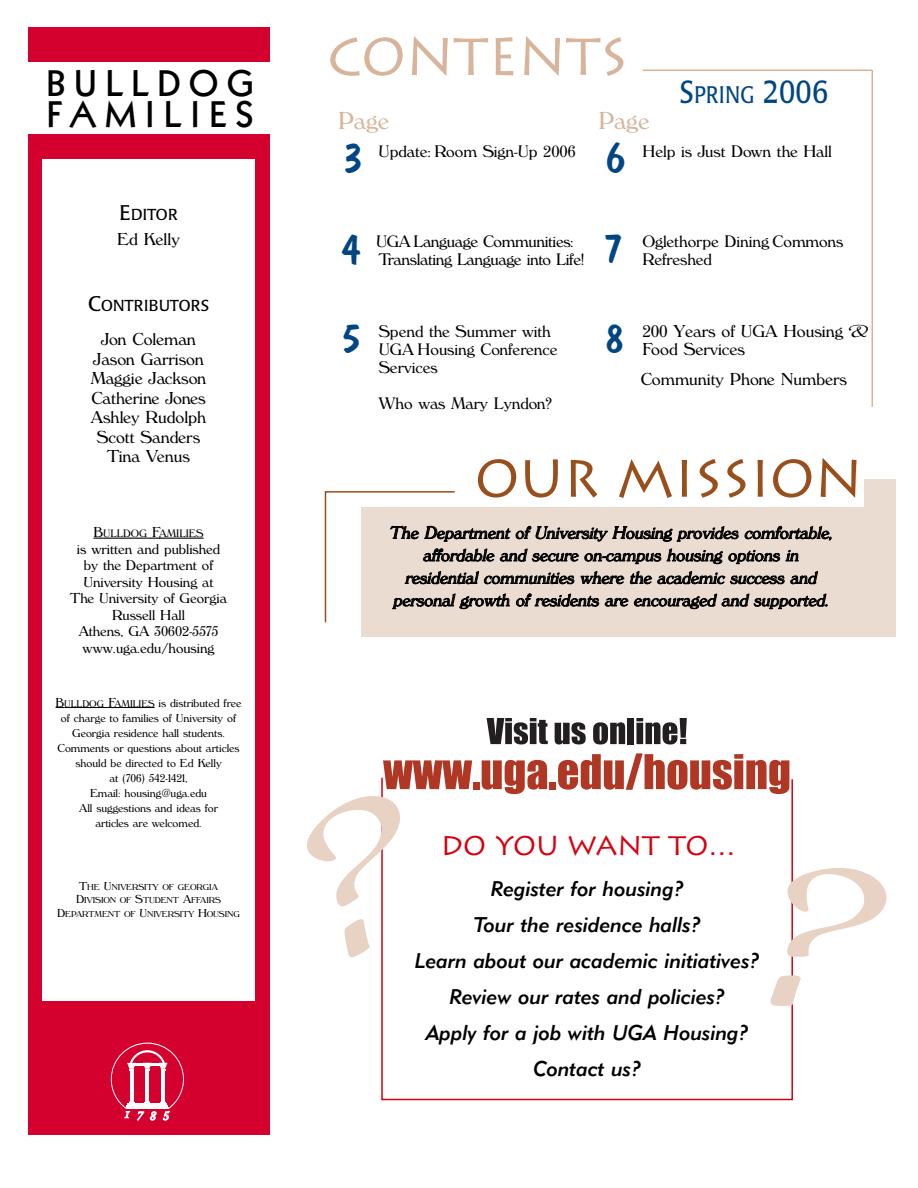
<style>
.page{position:relative;width:918px;height:1188px;background:#fff}
.page>*{position:absolute;margin:0;border:0;box-sizing:border-box;transform-origin:0 0}
.t1{font:52.5px "Lithos";color:#994f1b}
.t2{font:52.5px "Lithos";color:#d8b49a}
.t3{font:45px "Dom Casual";color:#004683}
.t4{font:43.5px "Dom Casual";color:#004683}
.t5{font:36px/31.5px "Geometric 231 BT Bold C";letter-spacing:.225em;color:#000}
.t6{font:31.65px "Poppl Laudatio";color:#004683;scale:.85 1}
.t7{font:27px "Lithos";color:#d70010}
.t8{font:25.5px "Fracas";color:#d8b49a}
.t9{font:21px/36px "Geometric 415 BT Medium Italic A";color:#000;text-align:center}
.t10{font:italic 18px/22.5px "Fracas";color:#000;text-align:center}
.t11{font:18px/19.5px "Fracas";color:#000}
.t12{font:17.4px/18px "Fracas";color:#000}
.t13{font:17.4px/18px "Fracas";letter-spacing:-.02em;color:#000}
.t14{font:15.75px "Poppl Laudatio";letter-spacing:.02em;color:#000}
.t15{font:15px/16.5px "Fracas";color:#000;text-align:center}
.t16{font:12px/15px "Fracas";color:#000;text-align:center}
.t17{font:italic 700 11.85px "Galliard";color:#fff}
.t18{font:11.25px "Fracas";color:#000}
.t19{font:9px/13.5px "Fracas";color:#000;text-align:center}
.s1{font-size:21px}
.s2{font-size:15px}
.s3{font-size:13.5px}
.s4{font-size:10.2px}
.s5{font-size:12px}
.s6{font-size:23.7px}
</style>
<div class="page">
<div style="left:361px;top:479px;width:535px;height:158px;background:#ebdcd1"></div>
<hr style="left:643px;top:70px;width:229px;height:1px;background:#d8b49a">
<hr style="left:872px;top:70px;width:1px;height:337px;background:#d8b49a">
<div style="left:28px;top:27px;width:242px;height:1107px;background:#d4012e"></div>
<svg style="left:111px;top:1043px;width:73px;height:66px"></svg>
<div style="left:27px;top:62px;width:246px;height:72px;background:#fff"></div>
<div style="left:346px;top:458px;width:518px;height:48px;background:#fff"></div>
<svg style="left:324px;top:491px;width:132px;height:132px"></svg>
<svg style="left:381px;top:776px;width:412px;height:325px"></svg>
<svg style="left:487px;top:718px;width:61px;height:26px"></svg>
<svg style="left:555px;top:722px;width:31px;height:22px"></svg>
<svg style="left:593px;top:722px;width:32px;height:22px"></svg>
<div style="left:627px;top:718px;width:7px;height:26px;background:#231f20"></div>
<svg style="left:636px;top:718px;width:51px;height:26px"></svg>
<div style="left:473px;top:782px;width:6px;height:7px;background:#af3723"></div>
<svg style="left:482px;top:760px;width:65px;height:34px"></svg>
<div style="left:549px;top:782px;width:7px;height:7px;background:#af3723"></div>
<svg style="left:558px;top:753px;width:231px;height:41px"></svg>
<div style="left:42px;top:159px;width:213px;height:842px;background:#fff"></div>
<hr style="left:103px;top:538px;width:44px;height:1px;background:#000">
<svg style="left:147px;top:538px;width:12px;height:1px"></svg>
<hr style="left:159px;top:538px;width:45px;height:1px;background:#000">
<hr style="left:64px;top:707px;width:40px;height:1px;background:#000">
<hr style="left:115px;top:707px;width:40px;height:1px;background:#000">
<svg style="left:381px;top:760px;width:91px;height:201px"></svg>
<svg style="left:758px;top:854px;width:35px;height:172px"></svg>
<h3 class="t5" style="left:46px;top:70px;width:209px">BULLDOG<br>FAMILIES</h3>
<h3 class="t14" style="left:119px;top:209px;width:60px"><span class="s1">E</span>DITOR</h3>
<h3 class="t11" style="left:117px;top:229px;width:64px">Ed Kelly</h3>
<h3 class="t14" style="left:88px;top:299px;width:122px"><span class="s1">C</span>ONTRIBUTORS</h3>
<h3 class="t11" style="left:91px;top:329px;width:117px;text-align:center">Jon Coleman<br>Jason Garrison<br>Maggie Jackson<br>Catherine Jones<br>Ashley Rudolph<br>Scott Sanders<br>Tina Venus</h3>
<p class="t18" style="left:93px;top:527px;width:112px"><span class="s2">B</span>ULLDOG <span class="s2">F</span>AMILIES</p>
<p class="t15" style="left:70px;top:540px;width:158px">is written and published by the Department of<br>University Housing at<br>The University of Georgia<br>Russell Hall<br>Athens, GA 30602-5575 www.uga.edu/housing</p>
<p class="t16" style="left:56px;top:695px;width:187px"><span class="s3">B</span><span class="s4">ULLDOG</span> <span class="s3">F</span><span class="s4">AMILIES</span> is distributed free of charge to families of University of<br>Georgia residence hall students.<br>Comments or questions about articles should be directed to Ed Kelly<br>at (706) 542-1421,<br>Email: housing@uga.edu<br>All suggestions and ideas for<br>articles are welcomed.</p>
<p class="t19" style="left:57px;top:880px;width:184px"><span class="s5">T</span>HE <span class="s5">U</span>NIVERSITY OF GEORGIA<br><span class="s5">D</span>IVISION OF <span class="s5">S</span>TUDENT <span class="s5">A</span>FFAIRS<br><span class="s5">D</span>EPARTMENT OF <span class="s5">U</span>NIVERSITY <span class="s5">H</span>OUSING</p>
<p class="t17" style="left:124px;top:1109px;width:46px"><sup>I</sup> 785</p>
<h1 class="t2" style="left:327px;top:26px;width:302px">CONTENTS</h1>
<h3 class="t8" style="left:338px;top:105px;width:52px">Page</h3>
<h3 class="t8" style="left:598px;top:105px;width:52px">Page</h3>
<h3 class="t6" style="left:680px;top:79px;width:176px">S<span class="s6">PRING</span> 2006</h3>
<h2 class="t3" style="left:344px;top:140px;width:21px">3</h2>
<h3 class="t12" style="left:379px;top:142px;width:198px">Update: Room Sign-Up 2006</h3>
<h2 class="t3" style="left:605px;top:140px;width:23px">6</h2>
<h3 class="t12" style="left:642px;top:142px;width:191px">Help is Just Down the Hall</h3>
<h2 class="t3" style="left:341px;top:230px;width:23px">4</h2>
<h3 class="t13" style="left:376px;top:232px;width:210px">UGA Language Communities:<br>Translating Language into Life!</h3>
<h2 class="t3" style="left:605px;top:230px;width:19px">7</h2>
<h3 class="t12" style="left:642px;top:232px;width:202px">Oglethorpe Dining Commons<br>Refreshed</h3>
<h2 class="t3" style="left:341px;top:320px;width:21px">5</h2>
<h3 class="t12" style="left:379px;top:322px;width:180px">Spend the Summer with<br>UGA Housing Conference<br>Services</h3>
<h3 class="t12" style="left:379px;top:394px;width:175px">Who was Mary Lyndon?</h3>
<h3 class="t4" style="left:605px;top:321px;width:21px">8</h3>
<h3 class="t11" style="left:642px;top:322px;width:228px;line-height:18px">200 Years of UGA Housing &amp;<br>Food Services</h3>
<h3 class="t11" style="left:641px;top:369px;width:208px">Community Phone Numbers</h3>
<h1 class="t1" style="left:475px;top:448px;width:389px">OUR MISSION</h1>
<h3 class="t10" style="left:389px;top:521px;width:447px">The Department of University Housing provides comfortable, affordable and secure on-campus housing options in residential communities where the academic success and personal growth of residents are encouraged and supported.</h3>
<h3 class="t7" style="left:441px;top:830px;width:296px">DO YOU WANT TO…</h3>
<h3 class="t9" style="left:415px;top:873px;width:347px">Register for housing?<br>Tour the residence halls?<br>Learn about our academic initiatives?<br>Review our rates and policies?<br>Apply for a job with UGA Housing?<br>Contact us?</h3>
</div>
